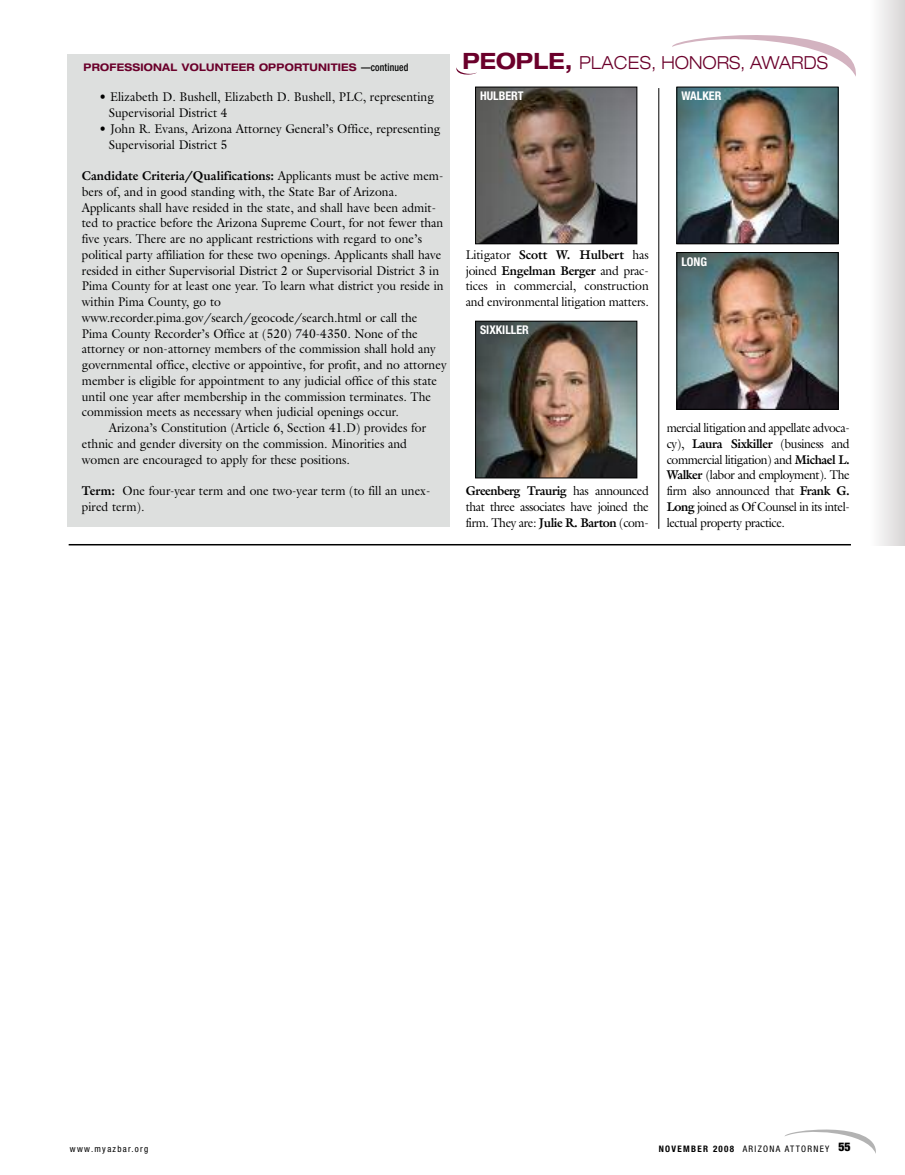
<style>
.page{position:relative;width:905px;height:1175px;background:#fff}
.page>*{position:absolute;margin:0;border:0;box-sizing:border-box;transform-origin:0 0}
.t1{font:300 expanded 18px "Helvetica Neue";color:#6b002b;scale:.93 1}
.t2{font:12.75px/15.8px "Galliard";color:#000;scale:.95 1}
.t3{font:700 12.75px "Galliard";color:#000;scale:.95 1}
.t4{font:700 condensed 12px "Helvetica Neue";color:#fff}
.t5{font:700 expanded 10.5px "Helvetica Neue";letter-spacing:.025em;color:#6b002b;scale:.91 1}
.t6{font:condensed 9px "Helvetica Neue";letter-spacing:.145em;color:#000}
.s1{font-weight:500;font-stretch:condensed;color:#000}
.s2{font-weight:400}
.s3{font-weight:700}
.s4{font-weight:700;font-size:22.5px}
.s5{font-weight:900;font-size:12px}
</style>
<div class="page">
<svg style="left:785px;top:1129px;width:91px;height:24px"></svg>
<div style="left:68px;top:54px;width:382px;height:472px;background:#dddfde"></div>
<hr style="left:658px;top:88px;width:1px;height:441px;background:#000">
<svg style="left:456px;top:67px;width:20px;height:8px"></svg>
<svg style="left:672px;top:35px;width:184px;height:42px"></svg>
<img style="left:477px;top:323px;width:158px;height:153px">
<div style="left:475px;top:321px;width:162px;height:157px;border:1px solid #000"></div>
<img style="left:477px;top:89px;width:158px;height:153px">
<div style="left:475px;top:87px;width:162px;height:157px;border:1px solid #000"></div>
<img style="left:678px;top:89px;width:158px;height:153px">
<div style="left:676px;top:87px;width:162px;height:157px;border:1px solid #000"></div>
<img style="left:678px;top:254px;width:158px;height:154px">
<div style="left:676px;top:252px;width:162px;height:158px;border:1px solid #000"></div>
<div style="left:870px;top:0;width:34px;height:546px;background:linear-gradient(to right,#fefefe,#dad8d8)"></div>
<hr style="left:69px;top:544px;width:781px;height:1px;background:#000">
<p class="t5" style="left:84px;top:64px;width:358px">PROFESSIONAL VOLUNTEER OPPORTUNITIES <span class="s1">—continued</span></p>
<p class="t2" style="left:109px;top:89px;width:343px;text-indent:-10px">• Elizabeth D. Bushell, Elizabeth D. Bushell, PLC, representing<br>Supervisorial District 4</p>
<p class="t2" style="left:109px;top:120px;width:350px;text-indent:-10px">• John R. Evans, Arizona Attorney General’s Office, representing<br>Supervisorial District 5</p>
<p class="t3" style="left:82px;top:168px;width:382px">Candidate Criteria/Qualifications: <span class="s2">Applicants must be active mem-</span></p>
<p class="t2" style="left:82px;top:183px;width:333px">bers of, and in good standing with, the State Bar of Arizona.</p>
<p class="t2" style="left:82px;top:199px;width:374px">Applicants shall have resided in the state, and shall have been admit-</p>
<p class="t2" style="left:82px;top:215px;width:382px">ted to practice before the Arizona Supreme Court, for not fewer than</p>
<p class="t2" style="left:82px;top:231px;width:359px">five years. There are no applicant restrictions with regard to one’s</p>
<p class="t2" style="left:82px;top:246px;width:380px">political party affiliation for these two openings. Applicants shall have</p>
<p class="t2" style="left:82px;top:262px;width:377px">resided in either Supervisorial District 2 or Supervisorial District 3 in</p>
<p class="t2" style="left:82px;top:278px;width:382px">Pima County for at least one year. To learn what district you reside in</p>
<p class="t2" style="left:82px;top:294px;width:148px">within Pima County, go to</p>
<p class="t2" style="left:82px;top:309px;width:355px">www.recorder.pima.gov/search/geocode/search.html or call the</p>
<p class="t2" style="left:82px;top:325px;width:355px">Pima County Recorder’s Office at (520) 740-4350. None of the</p>
<p class="t2" style="left:82px;top:341px;width:374px">attorney or non-attorney members of the commission shall hold any</p>
<p class="t2" style="left:82px;top:357px;width:385px">governmental office, elective or appointive, for profit, and no attorney</p>
<p class="t2" style="left:82px;top:372px;width:375px">member is eligible for appointment to any judicial office of this state</p>
<p class="t2" style="left:82px;top:388px;width:369px">until one year after membership in the commission terminates. The</p>
<p class="t2" style="left:82px;top:404px;width:335px">commission meets as necessary when judicial openings occur.</p>
<p class="t2" style="left:109px;top:420px;width:335px">Arizona’s Constitution (Article 6, Section 41.D) provides for</p>
<p class="t2" style="left:82px;top:435px;width:344px">ethnic and gender diversity on the commission. Minorities and</p>
<p class="t2" style="left:82px;top:451px;width:284px">women are encouraged to apply for these positions.</p>
<p class="t2" style="left:82px;top:483px;width:368px"><span class="s3">Term:</span> One four-year term and one two-year term (to fill an unex&shy;pired term).</p>
<h1 class="t1" style="left:462px;top:57px;width:394px"><span class="s4">PEOPLE,</span> PLACES, HONORS, AWARDS</h1>
<p class="t4" style="left:480px;top:91px;width:45px">HULBERT</p>
<p class="t4" style="left:681px;top:91px;width:42px">WALKER</p>
<p class="t2" style="left:466px;top:246px;width:194px;text-align:justify">Litigator <span class="s3">Scott W. Hulbert</span> has joined <span class="s3">Engelman Berger</span> and prac&shy;tices in commercial, construction and environmental litigation matters.</p>
<p class="t4" style="left:480px;top:325px;width:50px">SIXKILLER</p>
<p class="t4" style="left:681px;top:257px;width:27px">LONG</p>
<p class="t2" style="left:466px;top:483px;width:194px;text-align:justify"><span class="s3">Greenberg Traurig</span> has announced that three associates have joined the firm. They are: <span class="s3">Julie R. Barton</span> (com-</p>
<p class="t2" style="left:666px;top:420px;width:194px;text-align:justify">mercial litigation and appellate advoca&shy;cy), <span class="s3">Laura Sixkiller</span> (business and commercial litigation) and <span class="s3">Michael L.<br>Walker</span> (labor and employment). The firm also announced that <span class="s3">Frank G.<br>Long</span> joined as Of Counsel in its intel&shy;lectual property practice.</p>
<p class="t6" style="left:70px;top:1145px;width:80px">www.myazbar.org</p>
<p class="t6" style="left:658px;top:1145px;width:194px"><span class="s3">NOVEMBER 2008</span> ARIZONA ATTORNEY <span class="s5">55</span></p>
</div>
